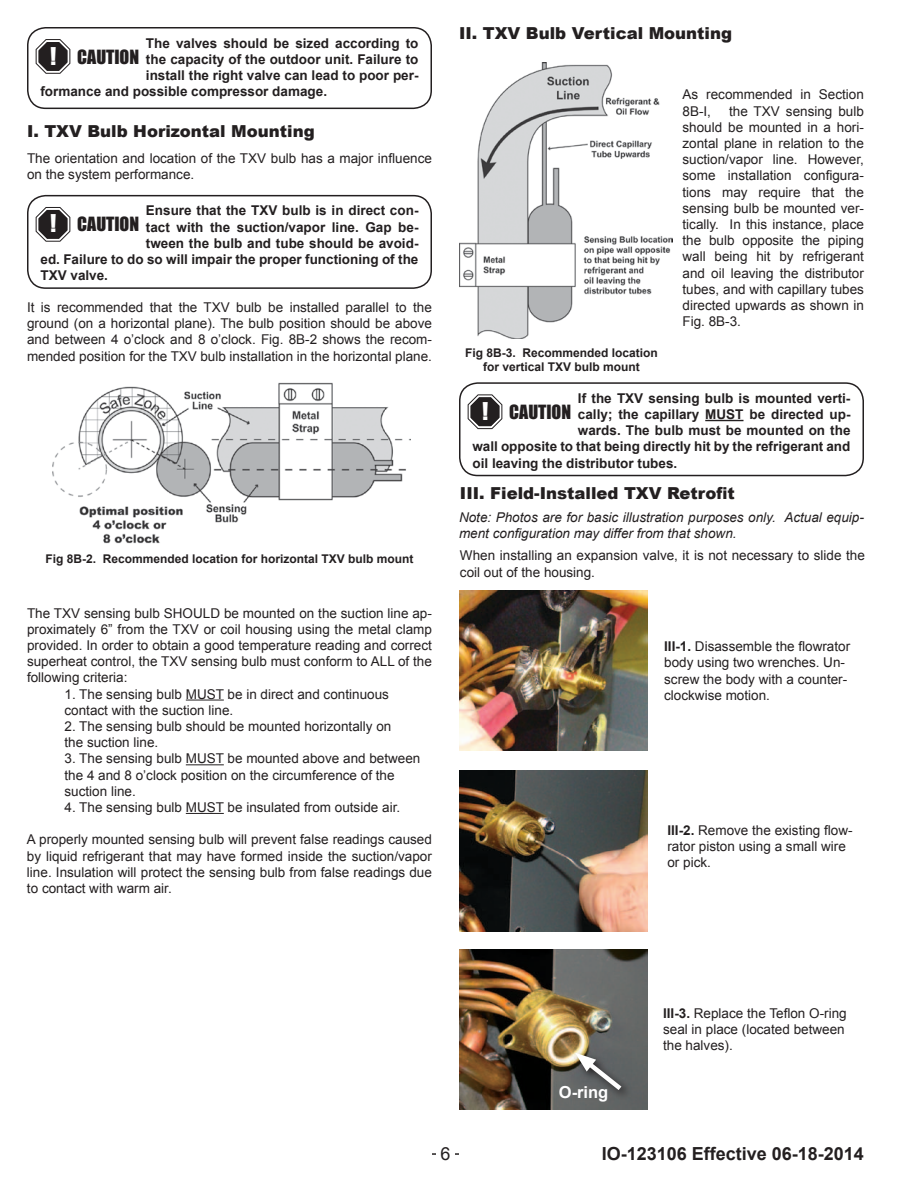
<style>
.page{position:relative;width:918px;height:1188px;background:#fff}
.page>*{position:absolute;margin:0;border:0;box-sizing:border-box;transform-origin:0 0}
.t1{font:700 18px "Arial";color:#231f20}
.t2{font:18px "Impact";color:#231f20}
.t3{font:18px "Arial";color:#231f20}
.t4{font:900 16.5px "Arial";color:#231f20}
.t5{font:700 16.5px "Arial";color:#fff}
.t6{font:13.5px/16.2px "Arial";color:#231f20}
.t7{font:700 13.5px "Arial";color:#231f20}
.t8{font:italic 13.5px/16.2px "Arial";color:#231f20}
.t9{font:700 12px/14.4px "Arial";color:#231f20;text-align:center}
.s1{font-size:22.5px;color:#fff}
.s2{font-weight:700}
</style>
<div class="page">
<hr style="left:432px;top:1153px;width:27px;height:2px;background:#231f20">
<div style="left:437px;top:1146px;width:18px;height:15px;background:#fff"></div>
<div style="left:27px;top:27px;width:405px;height:82px;border:2px solid #231f20;border-radius:18px"></div>
<svg style="left:35px;top:39px;width:36px;height:35px"></svg>
<div style="left:39px;top:42px;width:28px;height:29px;border:3px solid #231f20;border-radius:8px"></div>
<div style="left:27px;top:195px;width:405px;height:94px;border:2px solid #231f20;border-radius:18px"></div>
<svg style="left:35px;top:207px;width:36px;height:35px"></svg>
<div style="left:39px;top:210px;width:28px;height:29px;border:3px solid #231f20;border-radius:8px"></div>
<hr style="left:705px;top:420px;width:39px;height:1px;background:#231f20">
<div style="left:459px;top:382px;width:405px;height:94px;border:2px solid #231f20;border-radius:18px"></div>
<svg style="left:467px;top:394px;width:36px;height:36px"></svg>
<div style="left:471px;top:397px;width:28px;height:29px;border:3px solid #231f20;border-radius:8px"></div>
<hr style="left:186px;top:700px;width:38px;height:1px;background:#231f20">
<hr style="left:186px;top:764px;width:38px;height:1px;background:#231f20">
<hr style="left:186px;top:813px;width:38px;height:1px;background:#231f20">
<img style="left:459px;top:63px;width:213px;height:275px">
<img style="left:53px;top:382px;width:357px;height:162px">
<img style="left:459px;top:949px;width:189px;height:161px">
<svg style="left:572px;top:1049px;width:60px;height:52px"></svg>
<svg style="left:575px;top:1053px;width:51px;height:42px;background:#747676"></svg>
<img style="left:459px;top:771px;width:189px;height:160px">
<img style="left:459px;top:590px;width:189px;height:161px">
<p class="t7" style="left:146px;top:33px;width:274px">The valves should be sized according to</p>
<p class="t7" style="left:146px;top:50px;width:274px">the capacity of the outdoor unit. Failure to</p>
<p class="t7" style="left:146px;top:66px;width:274px">install the right valve can lead to poor per-</p>
<p class="t7" style="left:40px;top:82px;width:288px">formance and possible compressor damage.</p>
<h1 class="t2" style="left:50px;top:43px;width:91px"><span class="s1">!</span> CAUTION</h1>
<p class="t4" style="left:27px;top:119px;width:289px">I. TXV Bulb Horizontal Mounting</p>
<p class="t6" style="left:27px;top:150px;width:406px">The orientation and location of the TXV bulb has a major influence on the system performance.</p>
<p class="t7" style="left:146px;top:201px;width:274px">Ensure that the TXV bulb is in direct con-</p>
<p class="t7" style="left:146px;top:217px;width:274px">tact with the suction/vapor line. Gap be-</p>
<p class="t7" style="left:146px;top:234px;width:274px">tween the bulb and tube should be avoid-</p>
<p class="t7" style="left:40px;top:250px;width:379px">ed. Failure to do so will impair the proper functioning of the</p>
<p class="t7" style="left:40px;top:266px;width:69px">TXV valve.</p>
<h1 class="t2" style="left:50px;top:210px;width:91px"><span class="s1">!</span> CAUTION</h1>
<p class="t6" style="left:27px;top:299px;width:406px;text-align:justify">It is recommended that the TXV bulb be installed parallel to the ground (on a horizontal plane). The bulb position should be above and between 4 o’clock and 8 o’clock. Fig. 8B-2 shows the recom&shy;mended position for the TXV bulb installation in the horizontal plane.</p>
<p class="t9" style="left:45px;top:552px;width:370px">Fig 8B-2. Recommended location for horizontal TXV bulb mount</p>
<p class="t6" style="left:27px;top:605px;width:406px;text-align:justify">The TXV sensing bulb SHOULD be mounted on the suction line ap&shy;proximately 6” from the TXV or coil housing using the metal clamp provided. In order to obtain a good temperature reading and correct superheat control, the TXV sensing bulb must conform to ALL of the following criteria:</p>
<p class="t6" style="left:65px;top:686px;width:326px">1. The sensing bulb MUST be in direct and continuous contact with the suction line.</p>
<p class="t6" style="left:65px;top:718px;width:328px">2. The sensing bulb should be mounted horizontally on the suction line.</p>
<p class="t6" style="left:65px;top:750px;width:357px">3. The sensing bulb MUST be mounted above and between the 4 and 8 o’clock position on the circumference of the suction line.</p>
<p class="t6" style="left:65px;top:799px;width:337px">4. The sensing bulb MUST be insulated from outside air.</p>
<p class="t6" style="left:27px;top:831px;width:406px;text-align:justify">A properly mounted sensing bulb will prevent false readings caused by liquid refrigerant that may have formed inside the suction/vapor line. Insulation will protect the sensing bulb from false readings due to contact with warm air.</p>
<p class="t4" style="left:459px;top:21px;width:275px">II. TXV Bulb Vertical Mounting</p>
<p class="t9" style="left:465px;top:346px;width:194px">Fig 8B-3. Recommended location for vertical TXV bulb mount</p>
<p class="t6" style="left:683px;top:86px;width:183px">As recommended in Section<br>8B-I,</p>
<p class="t6" style="left:683px;top:103px;width:183px;text-align:justify;text-indent:47px">the TXV sensing bulb should be mounted in a hori&shy;zontal plane in relation to the suction/vapor line. However, some installation configura&shy;tions may require that the sensing bulb be mounted ver&shy;tically. In this instance, place the bulb opposite the piping wall being hit by refrigerant and oil leaving the distributor tubes, and with capillary tubes directed upwards as shown in Fig. 8B-3.</p>
<p class="t7" style="left:578px;top:389px;width:274px">If the TXV sensing bulb is mounted verti-</p>
<p class="t7" style="left:578px;top:405px;width:274px">cally; the capillary MUST be directed up-</p>
<p class="t7" style="left:578px;top:421px;width:274px">wards. The bulb must be mounted on the</p>
<p class="t7" style="left:472px;top:437px;width:379px">wall opposite to that being directly hit by the refrigerant and</p>
<p class="t7" style="left:472px;top:453px;width:206px">oil leaving the distributor tubes.</p>
<h1 class="t2" style="left:482px;top:398px;width:91px"><span class="s1">!</span> CAUTION</h1>
<p class="t4" style="left:460px;top:481px;width:276px">III. Field-Installed TXV Retrofit</p>
<p class="t8" style="left:459px;top:509px;width:407px">Note: Photos are for basic illustration purposes only. Actual equip&shy;ment configuration may differ from that shown.</p>
<p class="t6" style="left:460px;top:547px;width:406px">When installing an expansion valve, it is not necessary to slide the coil out of the housing.</p>
<p class="t6" style="left:664px;top:638px;width:188px"><span class="s2">III-1.</span> Disassemble the flowrator body using two wrenches. Un&shy;screw the body with a counter&shy;clockwise motion.</p>
<p class="t6" style="left:667px;top:822px;width:187px"><span class="s2">III-2.</span> Remove the existing flow&shy;rator piston using a small wire or pick.</p>
<p class="t5" style="left:559px;top:1081px;width:51px">O-ring</p>
<p class="t6" style="left:663px;top:1005px;width:185px"><span class="s2">III-3.</span> Replace the Teflon O-ring seal in place (located between the halves).</p>
<h1 class="t3" style="left:440px;top:1141px;width:12px">6</h1>
<h1 class="t1" style="left:602px;top:1141px;width:264px">IO-123106 Effective 06-18-2014</h1>
</div>
